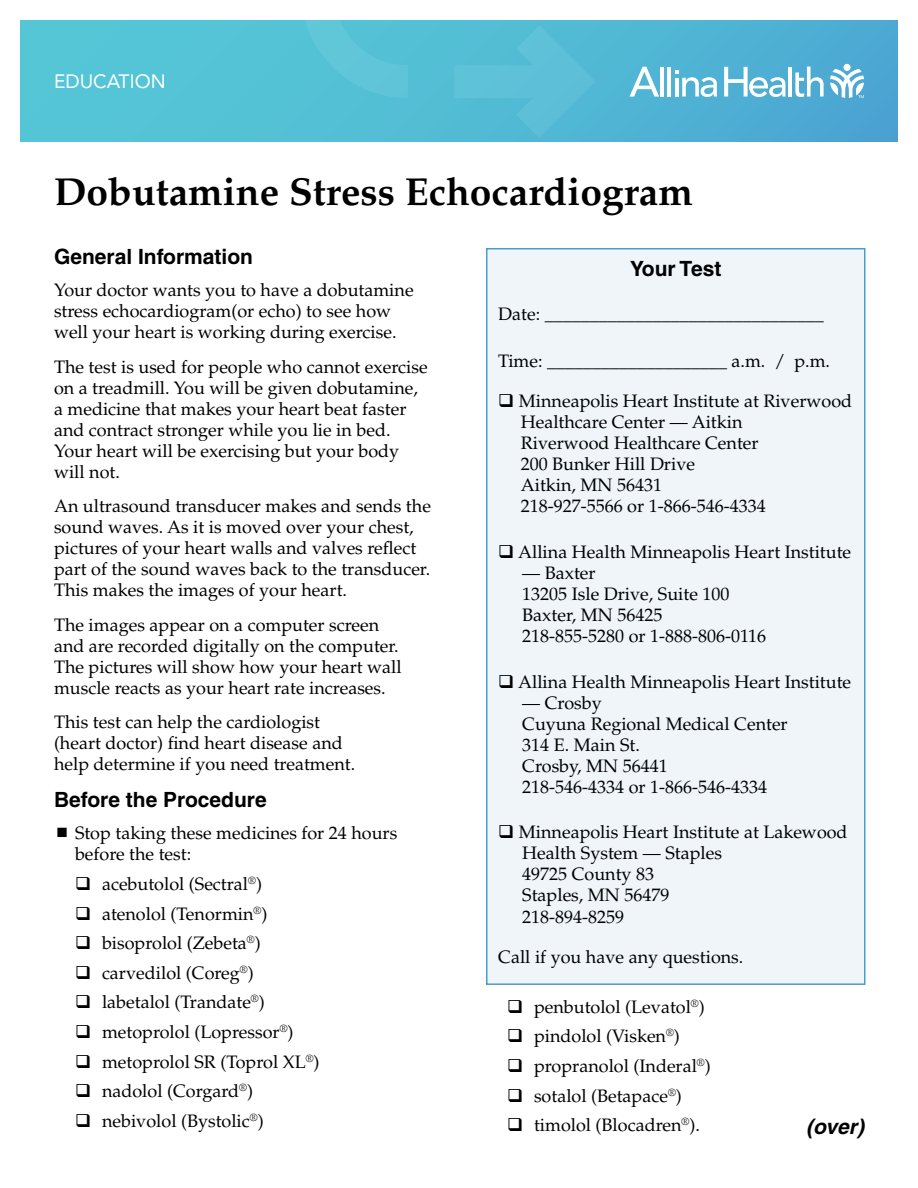
<style>
.page{position:relative;width:918px;height:1188px;background:#fff}
.page>*{position:absolute;margin:0;border:0;box-sizing:border-box;transform-origin:0 0}
.t1{font:700 39px "Palatino";color:#000}
.t2{font:700 21px "Helvetica";color:#000}
.t3{font:italic 700 21px "Helvetica";color:#000}
.t4{font:19.2px "Avenir LT Std";color:#fff}
.t5{font:18px/21px "Palatino";color:#000}
</style>
<div class="page">
<div style="left:487px;top:249px;width:378px;height:735px;background:#f0f5fa"></div>
<div style="left:486px;top:248px;width:380px;height:737px;border:2px solid #489ed2"></div>
<div style="left:20px;top:20px;width:878px;height:122px;background:linear-gradient(to right,#56cad6,#4daad3)"></div>
<svg style="left:830px;top:69px;width:34px;height:29px"></svg>
<div style="left:844px;top:64px;width:7px;height:7px;background:#fff;border-radius:50%"></div>
<hr style="left:660px;top:67px;width:4px;height:30px;background:#fff">
<hr style="left:667px;top:67px;width:4px;height:30px;background:#fff">
<hr style="left:789px;top:67px;width:3px;height:30px;background:#fff">
<svg style="left:795px;top:67px;width:29px;height:30px"></svg>
<svg style="left:675px;top:71px;width:42px;height:26px"></svg>
<svg style="left:629px;top:67px;width:30px;height:30px"></svg>
<svg style="left:724px;top:67px;width:62px;height:30px"></svg>
<svg style="left:454px;top:25px;width:142px;height:113px;background:#57bdd5"></svg>
<svg style="left:301px;top:20px;width:127px;height:78px;background:#58c2d6"></svg>
<p class="t4" style="left:54px;top:70px;width:113px">EDUCATION</p>
<h1 class="t1" style="left:54px;top:169px;width:641px">Dobutamine Stress Echocardiogram</h1>
<p class="t2" style="left:54px;top:244px;width:201px">General Information</p>
<p class="t5" style="left:54px;top:280px;width:361px">Your doctor wants you to have a dobutamine stress echocardiogram(or echo) to see how well your heart is working during exercise.</p>
<p class="t5" style="left:54px;top:356px;width:375px">The test is used for people who cannot exercise on a treadmill. You will be given dobutamine, a medicine that makes your heart beat faster and contract stronger while you lie in bed.<br>Your heart will be exercising but your body will not.</p>
<p class="t5" style="left:54px;top:496px;width:378px">An ultrasound transducer makes and sends the sound waves. As it is moved over your chest, pictures of your heart walls and valves reflect part of the sound waves back to the transducer.<br>This makes the images of your heart.</p>
<p class="t5" style="left:54px;top:614px;width:349px">The images appear on a computer screen and are recorded digitally on the computer.<br>The pictures will show how your heart wall muscle reacts as your heart rate increases.</p>
<p class="t5" style="left:54px;top:712px;width:303px">This test can help the cardiologist (heart doctor) find heart disease and help determine if you need treatment.</p>
<p class="t2" style="left:54px;top:787px;width:214px">Before the Procedure</p>
<p class="t5" style="left:75px;top:823px;width:324px">Stop taking these medicines for 24 hours before the test:</p>
<p class="t5" style="left:102px;top:869px;width:219px;line-height:29.7px">acebutolol (Sectral<sup>®</sup>) atenolol (Tenormin<sup>®</sup>) bisoprolol (Zebeta<sup>®</sup>) carvedilol (Coreg<sup>®</sup>) labetalol (Trandate<sup>®</sup>) metoprolol (Lopressor<sup>®</sup>) metoprolol SR (Toprol XL<sup>®</sup>) nadolol (Corgard<sup>®</sup>) nebivolol (Bystolic<sup>®</sup>)</p>
<p class="t2" style="left:630px;top:256px;width:93px">Your Test</p>
<p class="t5" style="left:498px;top:304px;width:327px">Date: _______________________________</p>
<p class="t5" style="left:498px;top:350px;width:333px">Time: ____________________ a.m. / p.m.</p>
<p class="t5" style="left:521px;top:390px;width:333px;text-indent:-22px">❑ Minneapolis Heart Institute at Riverwood<br>Healthcare Center — Aitkin<br>Riverwood Healthcare Center<br>200 Bunker Hill Drive<br>Aitkin, MN 56431<br>218-927-5566 or 1-866-546-4334</p>
<p class="t5" style="left:498px;top:541px;width:354px">❑ Allina Health Minneapolis Heart Institute</p>
<p class="t5" style="left:522px;top:562px;width:245px">— Baxter<br>13205 Isle Drive, Suite 100<br>Baxter, MN 56425<br>218-855-5280 or 1-888-806-0116</p>
<p class="t5" style="left:498px;top:671px;width:354px">❑ Allina Health Minneapolis Heart Institute</p>
<p class="t5" style="left:522px;top:692px;width:267px">— Crosby<br>Cuyuna Regional Medical Center<br>314 E. Main St.<br>Crosby, MN 56441<br>218-546-4334 or 1-866-546-4334</p>
<p class="t5" style="left:522px;top:822px;width:327px;text-indent:-24px">❑ Minneapolis Heart Institute at Lakewood<br>Health System — Staples<br>49725 County 83<br>Staples, MN 56479<br>218-894-8259</p>
<p class="t5" style="left:498px;top:947px;width:247px">Call if you have any questions.</p>
<p class="t5" style="left:534px;top:992px;width:178px;line-height:29.7px">penbutolol (Levatol<sup>®</sup>) pindolol (Visken<sup>®</sup>) propranolol (Inderal<sup>®</sup>) sotalol (Betapace<sup>®</sup>) timolol (Blocadren<sup>®</sup>).</p>
<p class="t3" style="left:806px;top:1114px;width:59px">(over)</p>
</div>
